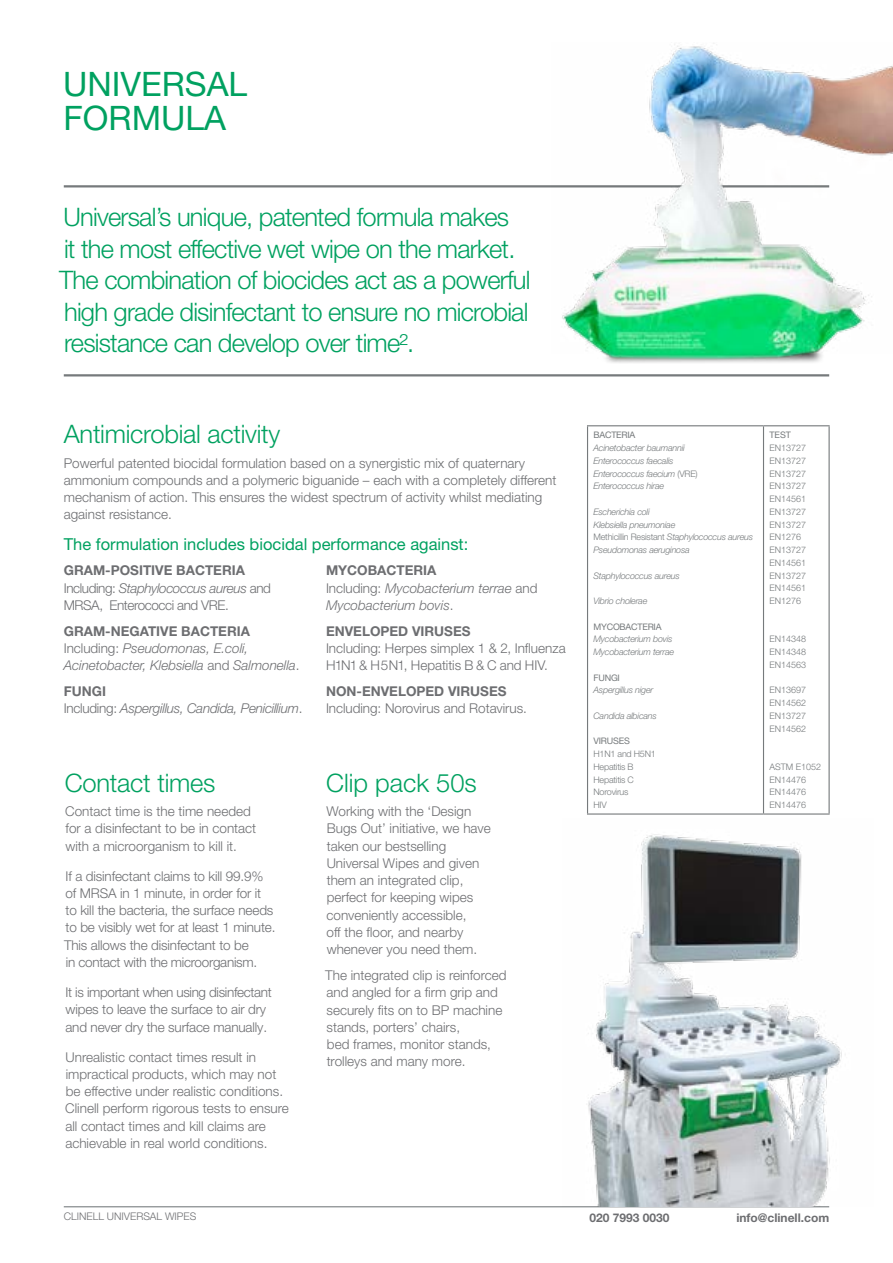
<style>
.page{position:relative;width:893px;height:1263px;background:#fff}
.page>*{position:absolute;margin:0;border:0;box-sizing:border-box;transform-origin:0 0}
.t1{font:33.75px/33.8px "Helvetica Neue LT Pro";color:#00a160}
.t2{font:300 25.5px/31.5px "Helvetica Neue LT Pro";letter-spacing:-.03em;color:#00a160}
.t3{font:300 25.5px "Helvetica Neue LT Pro";letter-spacing:-.01em;color:#00a160}
.t4{font:300 25.5px "Helvetica Neue LT Pro";color:#00a160}
.t5{font:16.5px "Helvetica Neue LT Pro";color:#00a160}
.t6{font:300 13.5px/17.2px "Helvetica Neue LT Pro";color:#6d6e71}
.t7{font:italic 300 13.5px/17.2px "Helvetica Neue LT Pro";letter-spacing:-.005em;color:#6d6e71}
.t8{font:300 13.5px/17.2px "Helvetica Neue LT Pro";letter-spacing:-.03em;color:#6d6e71}
.t9{font:700 13.5px "Helvetica Neue LT Pro";color:#6d6e71}
.t10{font:700 12px "Helvetica Neue LT Pro";color:#6d6e71}
.t11{font:300 10.5px "Helvetica Neue LT Pro";color:#6d6e71}
.t12{font:italic 300 9px/12.8px "Helvetica Neue LT Pro";letter-spacing:-.025em;color:#767a7c}
.t13{font:300 9px/12.8px "Helvetica Neue LT Pro";color:#767a7c}
.t14{font:300 9px/12.8px "Helvetica Neue LT Pro";letter-spacing:-.025em;color:#767a7c}
.t15{font:9px "Helvetica Neue LT Pro";letter-spacing:-.025em;color:#767a7c}
.s1{font-weight:700}
.s2{font-style:italic}
.s3{font-weight:700;font-style:normal}
.s4{font-style:normal}
</style>
<div class="page">
<hr style="left:64px;top:374px;width:765px;height:2px;background:#767a7c">
<hr style="left:64px;top:185px;width:765px;height:2px;background:#767a7c">
<hr style="left:64px;top:1206px;width:765px;height:1px;background:#6a6f72">
<img style="left:551px;top:43px;width:342px;height:334px">
<hr style="left:763px;top:426px;width:1px;height:387px;background:#767a7c">
<hr style="left:587px;top:426px;width:1px;height:387px;background:#767a7c">
<hr style="left:587px;top:425px;width:176px;height:1px;background:#767a7c">
<hr style="left:587px;top:813px;width:176px;height:1px;background:#767a7c">
<hr style="left:763px;top:425px;width:67px;height:1px;background:#767a7c">
<hr style="left:828px;top:426px;width:2px;height:387px;background:#767a7c">
<hr style="left:763px;top:813px;width:67px;height:1px;background:#767a7c">
<img style="left:588px;top:834px;width:254px;height:372px">
<h1 class="t1" style="left:63px;top:66px;width:186px">UNIVERSAL<br>FORMULA</h1>
<h2 class="t2" style="left:59px;top:201px;width:473px">Universal’s unique, patented formula makes<br>it the most effective wet wipe on the market.<br>The combination of biocides act as a powerful high grade disinfectant to ensure no microbial resistance can develop over time².</h2>
<h2 class="t3" style="left:64px;top:419px;width:218px">Antimicrobial activity</h2>
<p class="t6" style="left:64px;top:454px;width:494px">Powerful patented biocidal formulation based on a synergistic mix of quaternary ammonium compounds and a polymeric biguanide – each with a completely different mechanism of action. This ensures the widest spectrum of activity whilst mediating against resistance.</p>
<p class="t5" style="left:64px;top:534px;width:406px">The formulation includes biocidal performance against:</p>
<p class="t8" style="left:64px;top:562px;width:209px"><span class="s1">GRAM-POSITIVE BACTERIA<br></span>Including: <span class="s2">Staphylococcus aureus</span> and<br>MRSA, Enterococci and VRE.</p>
<p class="t7" style="left:64px;top:622px;width:237px"><span class="s3">GRAM-NEGATIVE BACTERIA<br></span><span class="s4">Including:</span> Pseudomonas, E.coli,<br>Acinetobacter, Klebsiella <span class="s4">and</span> Salmonella<span class="s4">.</span></p>
<p class="t7" style="left:64px;top:682px;width:240px"><span class="s3">FUNGI<br></span><span class="s4">Including:</span> Aspergillus, Candida, Penicillium<span class="s4">.</span></p>
<p class="t7" style="left:326px;top:562px;width:213px"><span class="s3">MYCOBACTERIA<br></span><span class="s4">Including:</span> Mycobacterium terrae <span class="s4">and<br></span>Mycobacterium bovis<span class="s4">.</span></p>
<p class="t9" style="left:326px;top:622px;width:146px">ENVELOPED VIRUSES</p>
<p class="t6" style="left:326px;top:639px;width:241px">Including: Herpes simplex 1 &amp; 2, Influenza<br>H1N1 &amp; H5N1, Hepatitis B &amp; C and HIV.</p>
<p class="t9" style="left:326px;top:683px;width:182px">NON-ENVELOPED VIRUSES</p>
<p class="t6" style="left:326px;top:699px;width:202px">Including: Norovirus and Rotavirus.</p>
<h2 class="t3" style="left:65px;top:767px;width:152px">Contact times</h2>
<p class="t6" style="left:65px;top:802px;width:193px">Contact time is the time needed for a disinfectant to be in contact with a microorganism to kill it.</p>
<p class="t6" style="left:64px;top:867px;width:213px">If a disinfectant claims to kill 99.9% of MRSA in 1 minute, in order for it<br>to kill the bacteria, the surface needs to be visibly wet for at least 1 minute.<br>This allows the disinfectant to be<br>in contact with the microorganism.</p>
<p class="t6" style="left:65px;top:983px;width:208px">It is important when using disinfectant wipes to leave the surface to air dry and never dry the surface manually.</p>
<p class="t6" style="left:65px;top:1048px;width:225px">Unrealistic contact times result in impractical products, which may not be effective under realistic conditions.<br>Clinell perform rigorous tests to ensure all contact times and kill claims are achievable in real world conditions.</p>
<h2 class="t4" style="left:326px;top:767px;width:152px">Clip pack 50s</h2>
<p class="t6" style="left:327px;top:802px;width:166px">Working with the ‘Design<br>Bugs Out’ initiative, we have taken our bestselling<br>Universal Wipes and given them an integrated clip, perfect for keeping wipes conveniently accessible,<br>off the floor, and nearby whenever you need them.</p>
<p class="t6" style="left:325px;top:966px;width:183px">The integrated clip is reinforced and angled for a firm grip and securely fits on to BP machine stands, porters’ chairs,<br>bed frames, monitor stands, trolleys and many more.</p>
<p class="t15" style="left:593px;top:429px;width:43px">BACTERIA</p>
<p class="t12" style="left:593px;top:441px;width:106px">Acinetobacter baumannii<br>Enterococcus faecalis<br>Enterococcus faecium <span class="s4">(VRE)<br></span>Enterococcus hirae</p>
<p class="t12" style="left:593px;top:505px;width:161px">Escherichia coli<br>Klebsiella pneumoniae<br><span class="s4">Methicillin Resistant</span> Staphylococcus aureus<br>Pseudomonas aeruginosa</p>
<p class="t12" style="left:593px;top:569px;width:88px">Staphylococcus aureus</p>
<p class="t12" style="left:593px;top:594px;width:55px">Vibrio cholerae</p>
<p class="t15" style="left:593px;top:621px;width:70px">MYCOBACTERIA</p>
<p class="t12" style="left:593px;top:632px;width:82px">Mycobacterium bovis<br>Mycobacterium terrae</p>
<p class="t15" style="left:593px;top:672px;width:28px">FUNGI</p>
<p class="t12" style="left:593px;top:683px;width:61px">Aspergillus niger</p>
<p class="t12" style="left:593px;top:709px;width:65px">Candida albicans</p>
<p class="t15" style="left:593px;top:735px;width:38px">VIRUSES</p>
<p class="t14" style="left:593px;top:747px;width:64px">H1N1 and H5N1<br>Hepatitis B<br>Hepatitis C<br>Norovirus<br>HIV</p>
<p class="t15" style="left:769px;top:429px;width:23px">TEST</p>
<p class="t13" style="left:769px;top:441px;width:38px">EN13727<br>EN13727<br>EN13727<br>EN13727<br>EN14561<br>EN13727<br>EN13727<br>EN1276<br>EN13727<br>EN14561<br>EN13727<br>EN14561<br>EN1276</p>
<p class="t13" style="left:769px;top:632px;width:38px;text-align:justify">EN14348<br>EN14348<br>EN14563</p>
<p class="t13" style="left:769px;top:683px;width:38px;text-align:justify">EN13697<br>EN14562<br>EN13727<br>EN14562</p>
<p class="t13" style="left:769px;top:760px;width:53px">ASTM E1052<br>EN14476<br>EN14476<br>EN14476</p>
<p class="t11" style="left:64px;top:1210px;width:134px">CLINELL UNIVERSAL WIPES</p>
<p class="t10" style="left:589px;top:1210px;width:82px">020 7993 0030</p>
<p class="t10" style="left:736px;top:1210px;width:94px">info@clinell.com</p>
</div>
